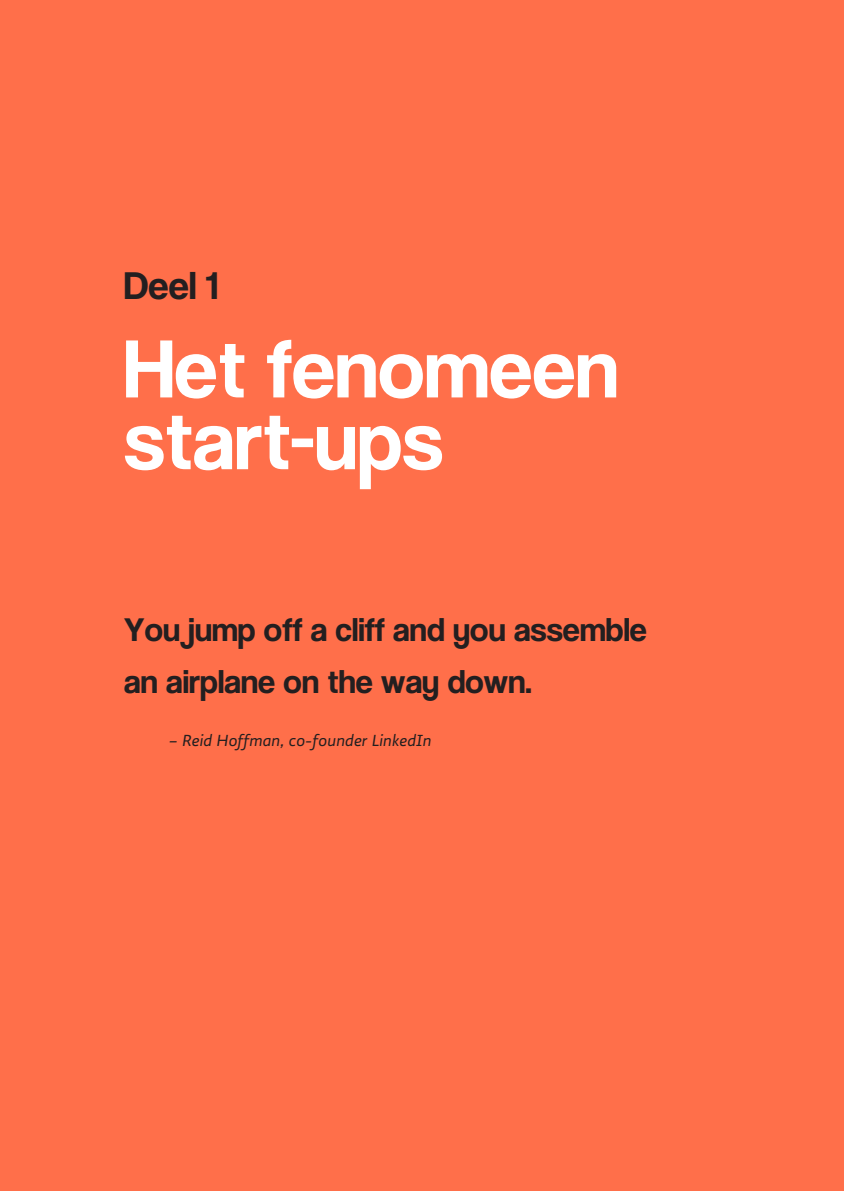
<style>
.page{position:relative;width:844px;height:1191px;background:#fff}
.page>*{position:absolute;margin:0;border:0;box-sizing:border-box;transform-origin:0 0}
.ha-deel{font:85.75px/71.8px "Coolvetica 2023";color:#fff}
.ha-deel_nummer{font:40.25px "Coolvetica 2023";color:#231f20}
.ha-quote_deelopening{font:34.12px/52.5px "Coolvetica 2023";color:#231f20}
.ha-quote_auteur{font:italic 16.62px "Ratio";color:#231f20}
</style>
<div class="page">
<div style="left:0;top:0;width:843px;height:1191px;background:#ff6f4a"></div>
<p class="ha-deel_nummer" style="left:124px;top:255px;width:95px">Deel 1</p>
<p class="ha-deel" style="left:124px;top:324px;width:496px">Het fenomeen start-ups</p>
<p class="ha-quote_deelopening" style="left:124px;top:599px;width:524px">You jump off a cliff and you assemble an airplane on the way down.</p>
<p class="ha-quote_auteur" style="left:169px;top:730px;width:264px">– Reid Hoffman, co-founder LinkedIn</p>
</div>
